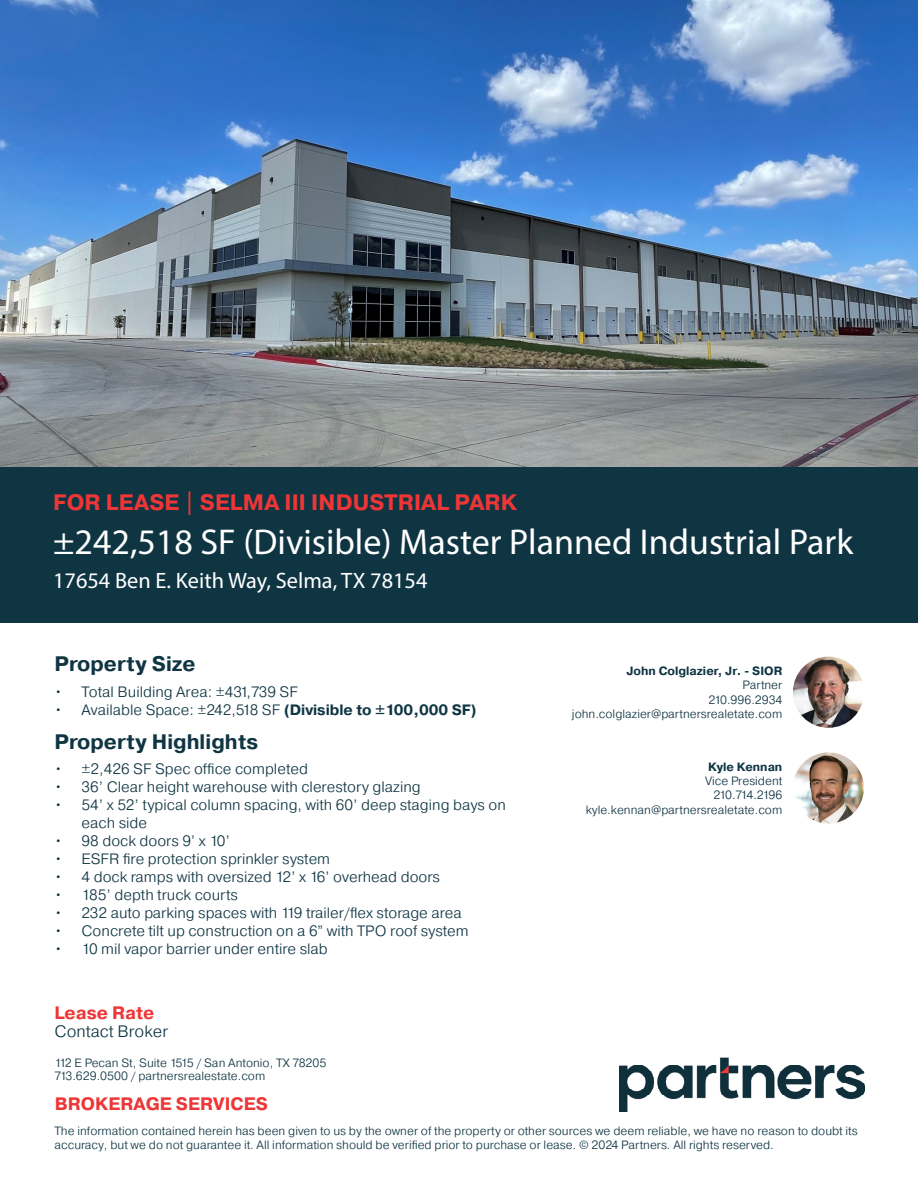
<style>
.page{position:relative;width:918px;height:1188px;background:#fff}
.page>*{position:absolute;margin:0;border:0;box-sizing:border-box;transform-origin:0 0}
.t1{font:36px "Myriad Pro";color:#fff}
.t2{font:22.35px "Myriad Pro";color:#fff}
.t3{font:700 22.35px "Pragmatica";letter-spacing:.005em;color:#ee3637}
.t4{font:700 21px "Pragmatica";color:#0f3543}
.t5{font:700 18px "Pragmatica";letter-spacing:.005em;color:#ee3637}
.t6{font:300 16.5px "Pragmatica";color:#0f3543}
.t7{font:300 15px/18px "Pragmatica";color:#0f3543}
.t8{font:300 12px/13.5px "Pragmatica";color:#0f3543}
.t9{font:700 12px "Pragmatica";color:#0f3543}
.t10{font:300 12px "Pragmatica";letter-spacing:-.095em;color:#0f3543}
.s1{font-weight:700}
</style>
<div class="page">
<img style="left:0;top:0;width:918px;height:468px">
<img style="left:793px;top:657px;width:71px;height:71px;border-radius:36px">
<img style="left:793px;top:752px;width:71px;height:72px;border-radius:36px">
<img style="left:620px;top:1057px;width:244px;height:55px">
<div style="left:0;top:468px;width:918px;height:155px;background:#0f3543"></div>
<p class="t3" style="left:53px;top:488px;width:465px">FOR LEASE | SELMA III INDUSTRIAL PARK</p>
<p class="t1" style="left:53px;top:520px;width:802px">±242,518 SF (Divisible) Master Planned Industrial Park</p>
<p class="t2" style="left:53px;top:567px;width:376px">17654 Ben E. Keith Way, Selma, TX 78154</p>
<p class="t4" style="left:55px;top:650px;width:143px">Property Size</p>
<p class="t7" style="left:55px;top:682px;width:245px">• Total Building Area: ±431,739 SF</p>
<p class="t7" style="left:55px;top:700px;width:424px">• Available Space: ±242,518 SF <span class="s1">(Divisible to ±100,000 SF)</span></p>
<p class="t4" style="left:55px;top:728px;width:205px">Property Highlights</p>
<p class="t7" style="left:55px;top:760px;width:255px">• ±2,426 SF Spec office completed</p>
<p class="t7" style="left:55px;top:778px;width:368px">• 36’ Clear height warehouse with clerestory glazing</p>
<p class="t7" style="left:82px;top:796px;width:426px;text-indent:-27px">• 54’ x 52’ typical column spacing, with 60’ deep staging bays on each side</p>
<p class="t7" style="left:55px;top:832px;width:177px">• 98 dock doors 9’ x 10’</p>
<p class="t7" style="left:55px;top:850px;width:277px">• ESFR fire protection sprinkler system</p>
<p class="t7" style="left:55px;top:868px;width:387px">• 4 dock ramps with oversized 12’ x 16’ overhead doors</p>
<p class="t7" style="left:55px;top:886px;width:185px">• 185’ depth truck courts</p>
<p class="t7" style="left:55px;top:904px;width:409px">• 232 auto parking spaces with 119 trailer/flex storage area</p>
<p class="t7" style="left:55px;top:922px;width:416px">• Concrete tilt up construction on a 6” with TPO roof system</p>
<p class="t7" style="left:55px;top:940px;width:275px">• 10 mil vapor barrier under entire slab</p>
<p class="t5" style="left:55px;top:1001px;width:101px">Lease Rate</p>
<p class="t6" style="left:55px;top:1020px;width:115px">Contact Broker</p>
<p class="t9" style="left:627px;top:663px;width:157px">John Colglazier, Jr. - SIOR</p>
<p class="t8" style="left:743px;top:678px;width:41px">Partner</p>
<p class="t8" style="left:708px;top:692px;width:75px">210.996.2934</p>
<p class="t8" style="left:572px;top:707px;width:212px">john.colglazier@partnersrealetate.com</p>
<p class="t9" style="left:708px;top:759px;width:76px">Kyle Kennan</p>
<p class="t8" style="left:705px;top:774px;width:79px">Vice President</p>
<p class="t10" style="left:713px;top:788px;width:70px">210.714.2196</p>
<p class="t8" style="left:586px;top:803px;width:198px">kyle.kennan@partnersrealetate.com</p>
<p class="t8" style="left:55px;top:1056px;width:273px">112 E Pecan St, Suite 1515 / San Antonio, TX 78205</p>
<p class="t8" style="left:55px;top:1069px;width:212px">713.629.0500 / partnersrealestate.com</p>
<p class="t5" style="left:55px;top:1092px;width:215px">BROKERAGE SERVICES</p>
<p class="t8" style="left:55px;top:1124px;width:805px">The information contained herein has been given to us by the owner of the property or other sources we deem reliable, we have no reason to doubt its accuracy, but we do not guarantee it. All information should be verified prior to purchase or lease. © 2024 Partners. All rights reserved.</p>
</div>
